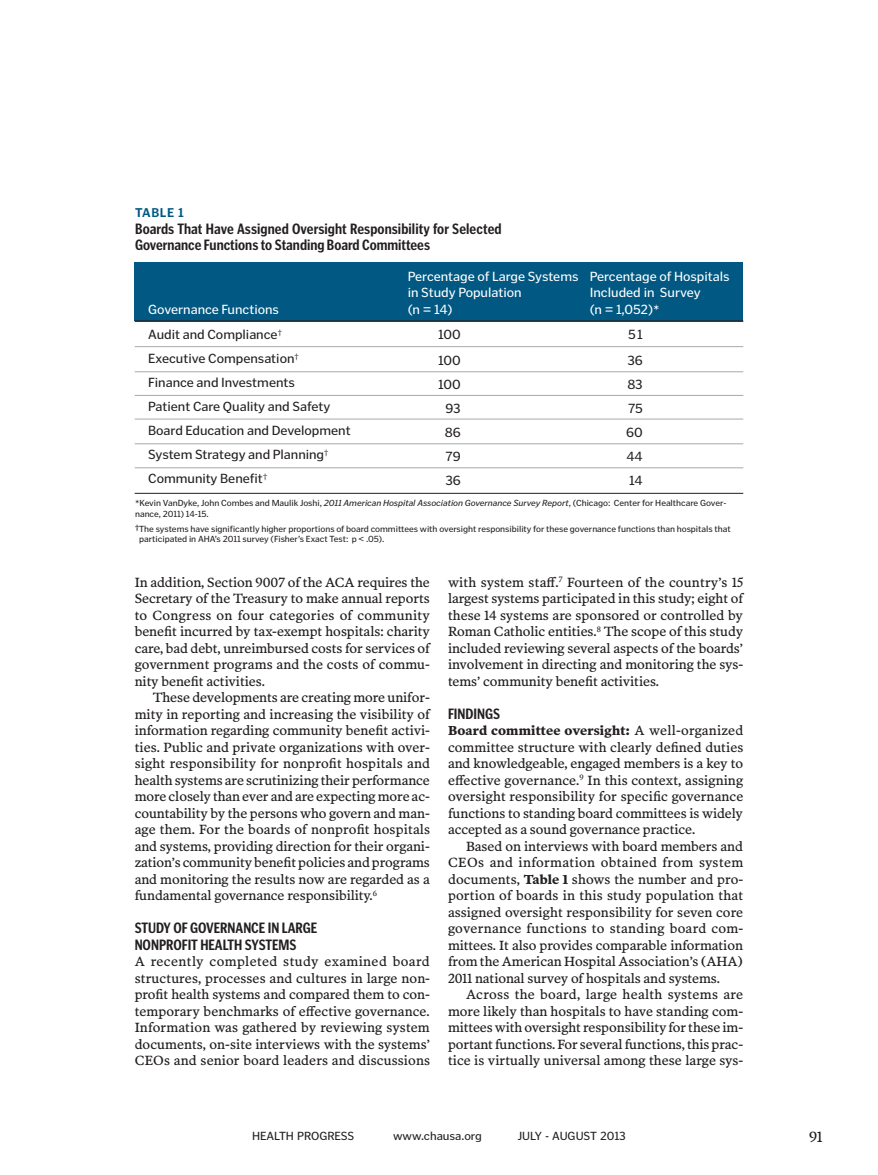
<style>
.page{position:relative;width:878px;height:1175px;background:#fff}
.page>*{position:absolute;margin:0;border:0;box-sizing:border-box;transform-origin:0 0}
._7-HP_SS_No_1_Headli{font:700 15px/16.5px "Poynter Gothic Text Cond";color:#231f20}
._7-HP_Dept_No_1_Head{font:700 15px/16.5px "Poynter Gothic Text Cond";color:#231f20}
.t1{font:15px "Poynter OS Text Three L";color:#231f20}
._5-HP_Dept_Text{font:13.5px/16.5px "Poynter OS Text Three L";letter-spacing:-.005em;color:#231f20;text-align:justify}
._14-HP_SS_Sidebar_Te{font:13.5px "Poynter Gothic Text";letter-spacing:-.005em;color:#231f20}
._14-HP_SS_Sidebar_Te-2{font:13.5px/16.5px "Poynter Gothic Text";letter-spacing:-.005em;color:#fff}
._5-HP_Dept_Text-2{font:700 12.75px "Poynter OS Text Three L";letter-spacing:.015em;color:#231f20}
._13-HP_SS_Sidebar_Te{font:700 12.75px "Poynter Gothic Text";letter-spacing:.045em;color:#015882}
.t2{font:12px "Poynter Gothic Text";color:#231f20}
._14-HP_SS_Sidebar_Te-3{font:9px/10.5px "Poynter Gothic Text";letter-spacing:-.005em;color:#231f20}
.s1{font-style:italic}
.s2{font-weight:400;font-size:13.5px}
.s3{font-weight:700;font-size:12.75px}
</style>
<div class="page">
<div style="left:135px;top:262px;width:608px;height:59px;background:#015882"></div>
<hr style="left:135px;top:320px;width:608px;height:2px;background:#231f20">
<hr style="left:135px;top:346px;width:608px;height:1px;background:#a8a9ad">
<hr style="left:135px;top:371px;width:608px;height:1px;background:#a8a9ad">
<hr style="left:135px;top:395px;width:608px;height:1px;background:#a8a9ad">
<hr style="left:135px;top:418px;width:608px;height:1px;background:#a8a9ad">
<hr style="left:135px;top:443px;width:608px;height:1px;background:#a8a9ad">
<hr style="left:135px;top:467px;width:608px;height:1px;background:#a8a9ad">
<hr style="left:135px;top:493px;width:608px;height:1px;background:#231f20">
<p class="_13-HP_SS_Sidebar_Te" style="left:135px;top:205px;width:50px">TABLE 1</p>
<p class="_7-HP_SS_No_1_Headli" style="left:135px;top:220px;width:368px">Boards That Have Assigned Oversight Responsibility for Selected<br>Governance Functions to Standing Board Committees</p>
<p class="_14-HP_SS_Sidebar_Te-2" style="left:148px;top:301px;width:132px">Governance Functions</p>
<p class="_14-HP_SS_Sidebar_Te" style="left:148px;top:326px;width:135px">Audit and Compliance<sup>†</sup></p>
<p class="_14-HP_SS_Sidebar_Te" style="left:148px;top:350px;width:152px">Executive Compensation<sup>†</sup></p>
<p class="_14-HP_SS_Sidebar_Te" style="left:148px;top:374px;width:148px">Finance and Investments</p>
<p class="_14-HP_SS_Sidebar_Te" style="left:148px;top:398px;width:184px">Patient Care Quality and Safety</p>
<p class="_14-HP_SS_Sidebar_Te" style="left:148px;top:422px;width:204px">Board Education and Development</p>
<p class="_14-HP_SS_Sidebar_Te" style="left:148px;top:446px;width:182px">System Strategy and Planning<sup>†</sup></p>
<p class="_14-HP_SS_Sidebar_Te" style="left:148px;top:470px;width:121px">Community Benefit<sup>†</sup></p>
<p class="_14-HP_SS_Sidebar_Te-2" style="left:408px;top:268px;width:172px">Percentage of Large Systems</p>
<p class="_14-HP_SS_Sidebar_Te-2" style="left:408px;top:284px;width:115px">in Study Population</p>
<p class="_14-HP_SS_Sidebar_Te-2" style="left:408px;top:301px;width:46px">(n = 14)</p>
<p class="_14-HP_SS_Sidebar_Te" style="left:438px;top:326px;width:24px">100</p>
<p class="_14-HP_SS_Sidebar_Te" style="left:438px;top:352px;width:24px">100</p>
<p class="_14-HP_SS_Sidebar_Te" style="left:438px;top:376px;width:24px">100</p>
<p class="_14-HP_SS_Sidebar_Te" style="left:445px;top:400px;width:17px">93</p>
<p class="_14-HP_SS_Sidebar_Te" style="left:445px;top:424px;width:17px">86</p>
<p class="_14-HP_SS_Sidebar_Te" style="left:445px;top:448px;width:17px">79</p>
<p class="_14-HP_SS_Sidebar_Te" style="left:445px;top:472px;width:17px">36</p>
<p class="_14-HP_SS_Sidebar_Te-2" style="left:590px;top:268px;width:141px">Percentage of Hospitals<br>Included in Survey</p>
<p class="_14-HP_SS_Sidebar_Te-2" style="left:590px;top:301px;width:71px">(n = 1,052)*</p>
<p class="_14-HP_SS_Sidebar_Te" style="left:628px;top:326px;width:16px">51</p>
<p class="_14-HP_SS_Sidebar_Te" style="left:627px;top:352px;width:17px">36</p>
<p class="_14-HP_SS_Sidebar_Te" style="left:627px;top:376px;width:17px">83</p>
<p class="_14-HP_SS_Sidebar_Te" style="left:628px;top:400px;width:16px">75</p>
<p class="_14-HP_SS_Sidebar_Te" style="left:626px;top:424px;width:18px">60</p>
<p class="_14-HP_SS_Sidebar_Te" style="left:626px;top:448px;width:18px">44</p>
<p class="_14-HP_SS_Sidebar_Te" style="left:629px;top:472px;width:15px">14</p>
<p class="_14-HP_SS_Sidebar_Te-3" style="left:135px;top:498px;width:593px">*Kevin VanDyke, John Combes and Maulik Joshi, <span class="s1">2011 American Hospital Association Governance Survey Report</span>, (Chicago: Center for Healthcare Gover&shy;nance, 2011) 14-15.</p>
<p class="_14-HP_SS_Sidebar_Te-3" style="left:139px;top:523px;width:593px;text-indent:-4px"><sup>†</sup>The systems have significantly higher proportions of board committees with oversight responsibility for these governance functions than hospitals that participated in AHA’s 2011 survey (Fisher’s Exact Test: p &lt; .05).</p>
<p class="_5-HP_Dept_Text" style="left:135px;top:574px;width:297px">In addition, Section 9007 of the ACA requires the Secretary of the Treasury to make annual reports to Congress on four categories of community benefit incurred by tax-exempt hospitals: charity care, bad debt, unreimbursed costs for services of government programs and the costs of commu&shy;nity benefit activities.</p>
<p class="_5-HP_Dept_Text" style="left:135px;top:689px;width:297px;text-indent:18px">These developments are creating more unifor&shy;mity in reporting and increasing the visibility of information regarding community benefit activi&shy;ties. Public and private organizations with over&shy;sight responsibility for nonprofit hospitals and health systems are scrutinizing their performance more closely than ever and are expecting more ac&shy;countability by the persons who govern and man&shy;age them. For the boards of nonprofit hospitals and systems, providing direction for their organi&shy;zation’s community benefit policies and programs and monitoring the results now are regarded as a fundamental governance responsibility.<sup>6</sup></p>
<p class="_7-HP_Dept_No_1_Head" style="left:135px;top:920px;width:184px">STUDY OF GOVERNANCE IN LARGE<br>NONPROFIT HEALTH SYSTEMS</p>
<p class="_5-HP_Dept_Text" style="left:135px;top:953px;width:297px">A recently completed study examined board structures, processes and cultures in large non&shy;profit health systems and compared them to con&shy;temporary benchmarks of effective governance.<br>Information was gathered by reviewing system documents, on-site interviews with the systems’ CEOs and senior board leaders and discussions</p>
<p class="_5-HP_Dept_Text" style="left:448px;top:574px;width:297px">with system staff.<sup>7</sup> Fourteen of the country’s 15 largest systems participated in this study; eight of these 14 systems are sponsored or controlled by Roman Catholic entities.<sup>8</sup> The scope of this study included reviewing several aspects of the boards’ involvement in directing and monitoring the sys&shy;tems’ community benefit activities.</p>
<p class="_7-HP_Dept_No_1_Head" style="left:448px;top:705px;width:54px">FINDINGS</p>
<p class="_5-HP_Dept_Text-2" style="left:448px;top:723px;width:297px">Board committee oversight: <span class="s2">A well-organized</span></p>
<p class="_5-HP_Dept_Text" style="left:448px;top:739px;width:297px">committee structure with clearly defined duties and knowledgeable, engaged members is a key to effective governance.<sup>9</sup> In this context, assigning oversight responsibility for specific governance functions to standing board committees is widely accepted as a sound governance practice.</p>
<p class="_5-HP_Dept_Text" style="left:448px;top:838px;width:297px;text-indent:18px">Based on interviews with board members and CEOs and information obtained from system documents, <span class="s3">Table 1</span> shows the number and pro&shy;portion of boards in this study population that assigned oversight responsibility for seven core governance functions to standing board com&shy;mittees. It also provides comparable information from the American Hospital Association’s (AHA)<br>2011 national survey of hospitals and systems.</p>
<p class="_5-HP_Dept_Text" style="left:448px;top:986px;width:297px;text-indent:18px">Across the board, large health systems are more likely than hospitals to have standing com&shy;mittees with oversight responsibility for these im&shy;portant functions. For several functions, this prac&shy;tice is virtually universal among these large sys-</p>
<p class="t2" style="left:252px;top:1128px;width:104px">HEALTH PROGRESS</p>
<p class="t2" style="left:393px;top:1128px;width:90px">www.chausa.org</p>
<p class="t2" style="left:517px;top:1128px;width:110px">JULY - AUGUST 2013</p>
<p class="t1" style="left:809px;top:1128px;width:15px">91</p>
</div>
